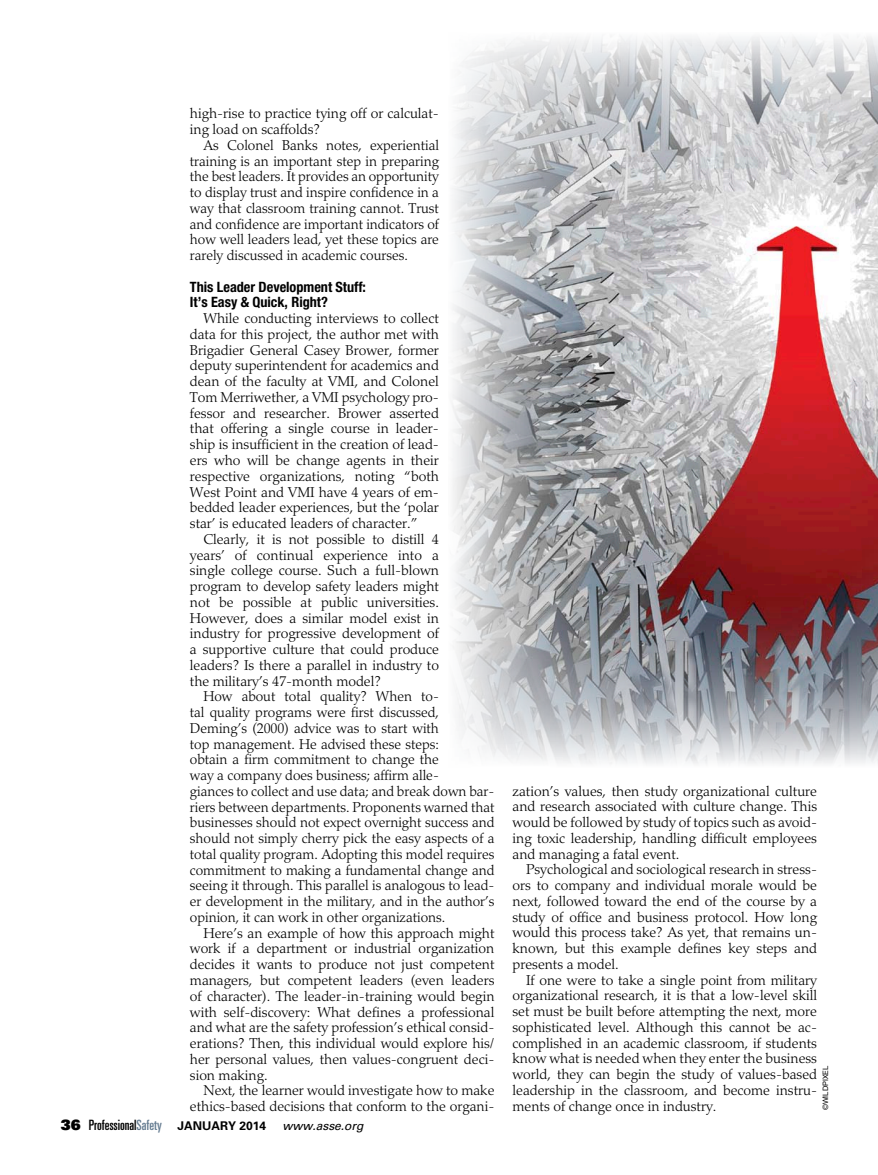
<style>
.page{position:relative;width:878px;height:1175px;background:#fff}
.page>*{position:absolute;margin:0;border:0;box-sizing:border-box;transform-origin:0 0}
.t1{font:300 14.25px/15.8px "Palatino LT Std";color:#000;text-align:justify}
.t2{font:700 condensed 14.25px/15.8px "Helvetica Neue LT Std";color:#000}
.t3{font:ultra-condensed 14.25px "Univers LT Std";color:#000}
.t4{font:7.5px "Helvetica Neue LT Std";color:#000}
.s1{font-family:"Univers LT Std X Black";font-stretch:normal}
.s2{color:#657c91}
.s3{font-weight:700;font-stretch:normal;font-size:12px}
.s4{font-style:italic;font-stretch:normal;font-size:12px}
</style>
<div class="page">
<img style="left:452px;top:36px;width:426px;height:728px">
<p class="t1" style="left:190px;top:106px;width:250px">high-rise to practice tying off or calculat&shy;ing load on scaffolds?</p>
<p class="t1" style="left:190px;top:137px;width:250px;text-indent:14px">As Colonel Banks notes, experiential training is an important step in preparing the best leaders. It provides an opportunity to display trust and inspire confidence in a way that classroom training cannot. Trust and confidence are important indicators of how well leaders lead, yet these topics are rarely discussed in academic courses.</p>
<p class="t2" style="left:190px;top:278px;width:178px">This Leader Development Stuff:<br>It’s Easy &amp; Quick, Right?</p>
<p class="t1" style="left:190px;top:311px;width:251px;text-indent:13px">While conducting interviews to collect data for this project, the author met with Brigadier General Casey Brower, former deputy superintendent for academics and dean of the faculty at VMI, and Colonel Tom Merriwether, a VMI psychology pro&shy;fessor and researcher. Brower asserted that offering a single course in leader&shy;ship is insufficient in the creation of lead&shy;ers who will be change agents in their respective organizations, noting “both West Point and VMI have 4 years of em&shy;bedded leader experiences, but the ‘polar star’ is educated leaders of character.”</p>
<p class="t1" style="left:190px;top:531px;width:251px;text-indent:13px">Clearly, it is not possible to distill 4 years’ of continual experience into a single college course. Such a full-blown program to develop safety leaders might not be possible at public universities.<br>However, does a similar model exist in industry for progressive development of a supportive culture that could produce leaders? Is there a parallel in industry to the military’s 47-month model?</p>
<p class="t1" style="left:190px;top:689px;width:306px;text-align:left;text-indent:14px">How about total quality? When to-<br>tal quality programs were first discussed, Deming’s (2000) advice was to start with<br>top management. He advised these steps:<br>obtain a firm commitment to change the<br>way a company does business; affirm alle-<br>giances to collect and use data; and break down bar&shy;riers between departments. Proponents warned that businesses should not expect overnight success and should not simply cherry pick the easy aspects of a total quality program. Adopting this model requires commitment to making a fundamental change and seeing it through. This parallel is analogous to lead&shy;er development in the military, and in the author’s opinion, it can work in other organizations.</p>
<p class="t1" style="left:190px;top:925px;width:306px;text-indent:13px">Here’s an example of how this approach might work if a department or industrial organization decides it wants to produce not just competent managers, but competent leaders (even leaders of character). The leader-in-training would begin with self-discovery: What defines a professional and what are the safety profession’s ethical consid&shy;erations? Then, this individual would explore his/ her personal values, then values-congruent deci&shy;sion making.</p>
<p class="t1" style="left:190px;top:1082px;width:306px;text-align:right">Next, the learner would investigate how to make ethics-based decisions that conform to the organi-</p>
<p class="t3" style="left:61px;top:1116px;width:304px"><span class="s1">36</span> Professional<span class="s2">Safety</span> <span class="s3">JANUARY 2014</span> <span class="s4">www.asse.org</span></p>
<p class="t1" style="left:512px;top:783px;width:306px">zation’s values, then study organizational culture and research associated with culture change. This would be followed by study of topics such as avoid&shy;ing toxic leadership, handling difficult employees and managing a fatal event.</p>
<p class="t1" style="left:512px;top:861px;width:306px;text-indent:13px">Psychological and sociological research in stress&shy;ors to company and individual morale would be next, followed toward the end of the course by a study of office and business protocol. How long would this process take? As yet, that remains un&shy;known, but this example defines key steps and presents a model.</p>
<p class="t1" style="left:512px;top:972px;width:306px;text-indent:13px">If one were to take a single point from military organizational research, it is that a low-level skill set must be built before attempting the next, more sophisticated level. Although this cannot be ac&shy;complished in an academic classroom, if students know what is needed when they enter the business world, they can begin the study of values-based leadership in the classroom, and become instru&shy;ments of change once in industry.</p>
<p class="t4" style="left:821px;top:1110px;width:46px;rotate:-90deg">©WILDPIXEL</p>
</div>
